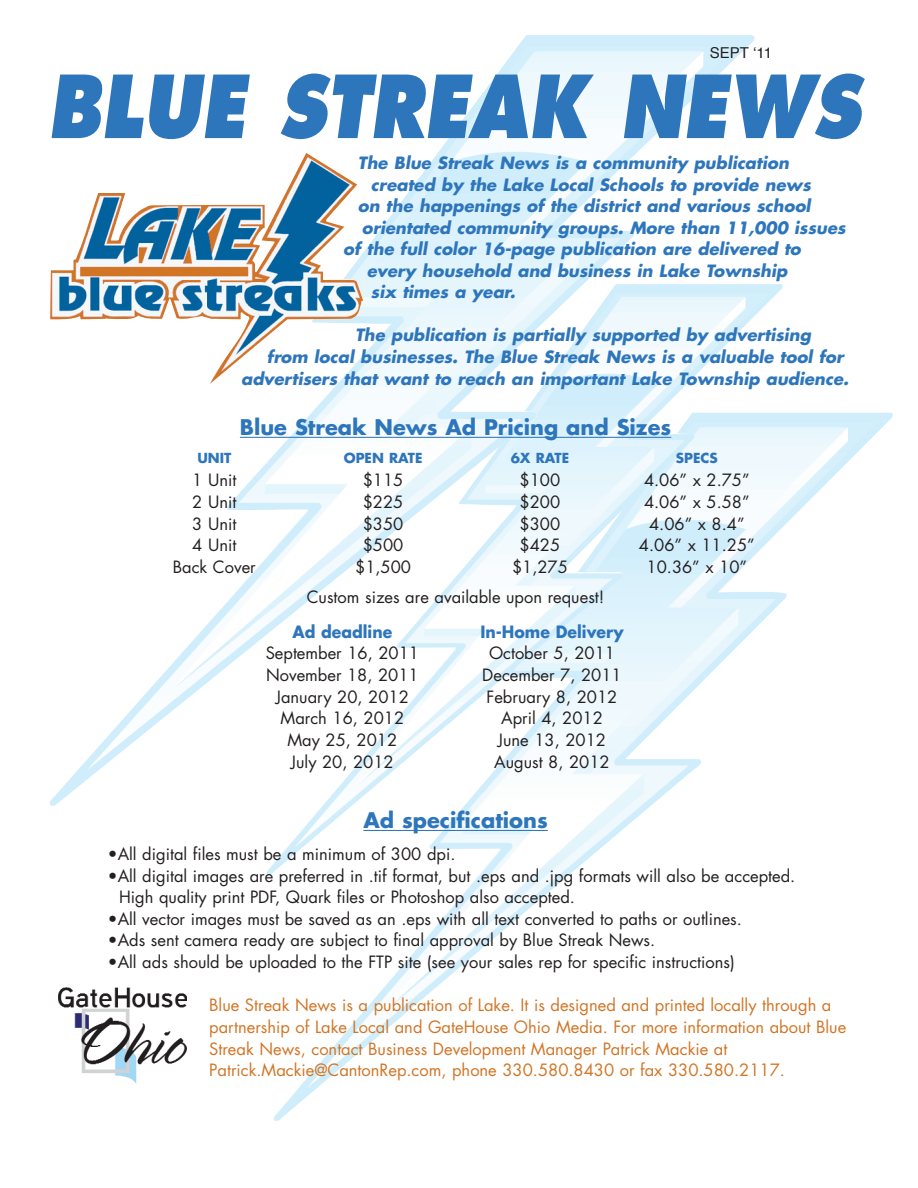
<style>
.page{position:relative;width:918px;height:1188px;background:#fff}
.page>*{position:absolute;margin:0;border:0;box-sizing:border-box;transform-origin:0 0}
.t1{font:800 84.3px "Futura";color:#2e76bc;scale:.85 1}
.t2{font:700 21px "Futura";color:#2e76bc}
.t3{font:16.5px/21.6px "Futura";color:#231f20}
.t4{font:italic 700 16.5px "Futura";color:#2e76bc}
.t5{font:16.5px/21.6px "Futura";color:#d17525}
.t6{font:700 16.5px "Futura";color:#2e76bc;scale:.95 1}
.t7{font:15px "Helvetica";color:#231f20}
.t8{font:700 13.5px "Futura";color:#2e76bc}
</style>
<div class="page">
<img style="left:274px;top:413px;width:619px;height:708px">
<img style="left:267px;top:284px;width:516px;height:590px">
<img style="left:50px;top:35px;width:705px;height:771px">
<hr style="left:240px;top:437px;width:431px;height:1px;background:#2e76bc">
<hr style="left:363px;top:830px;width:185px;height:1px;background:#2e76bc">
<img style="left:59px;top:988px;width:127px;height:95px">
<img style="left:50px;top:153px;width:313px;height:231px">
<p class="t7" style="left:710px;top:47px;width:64px">SEPT ‘11</p>
<h1 class="t1" style="left:47px;top:70px;width:972px">BLUE STREAK NEWS</h1>
<p class="t4" style="left:358px;top:156px;width:435px">The Blue Streak News is a community publication</p>
<p class="t4" style="left:371px;top:177px;width:444px">created by the Lake Local Schools to provide news</p>
<p class="t4" style="left:358px;top:199px;width:457px">on the happenings of the district and various school</p>
<p class="t4" style="left:362px;top:220px;width:488px">orientated community groups. More than 11,000 issues</p>
<p class="t4" style="left:343px;top:242px;width:462px">of the full color 16-page publication are delivered to</p>
<p class="t4" style="left:367px;top:263px;width:425px">every household and business in Lake Township</p>
<p class="t4" style="left:371px;top:285px;width:149px">six times a year.</p>
<p class="t4" style="left:355px;top:328px;width:460px">The publication is partially supported by advertising</p>
<p class="t4" style="left:267px;top:349px;width:581px">from local businesses. The Blue Streak News is a valuable tool for</p>
<p class="t4" style="left:241px;top:372px;width:612px">advertisers that want to reach an important Lake Township audience.</p>
<p class="t2" style="left:240px;top:418px;width:433px">Blue Streak News Ad Pricing and Sizes</p>
<p class="t8" style="left:197px;top:451px;width:35px">UNIT</p>
<p class="t8" style="left:344px;top:451px;width:80px">OPEN RATE</p>
<p class="t8" style="left:511px;top:451px;width:60px">6X RATE</p>
<p class="t8" style="left:676px;top:451px;width:43px">SPECS</p>
<p class="t3" style="left:192px;top:471px;width:46px">1 Unit</p>
<p class="t3" style="left:363px;top:471px;width:42px">$115</p>
<p class="t3" style="left:520px;top:471px;width:42px">$100</p>
<p class="t3" style="left:644px;top:471px;width:107px">4.06” x 2.75”</p>
<p class="t3" style="left:192px;top:492px;width:46px">2 Unit</p>
<p class="t3" style="left:363px;top:492px;width:42px">$225</p>
<p class="t3" style="left:520px;top:492px;width:42px">$200</p>
<p class="t3" style="left:644px;top:492px;width:107px">4.06” x 5.58”</p>
<p class="t3" style="left:192px;top:514px;width:46px">3 Unit</p>
<p class="t3" style="left:363px;top:514px;width:42px">$350</p>
<p class="t3" style="left:520px;top:514px;width:42px">$300</p>
<p class="t3" style="left:649px;top:514px;width:97px">4.06” x 8.4”</p>
<p class="t3" style="left:192px;top:536px;width:46px">4 Unit</p>
<p class="t3" style="left:363px;top:536px;width:42px">$500</p>
<p class="t3" style="left:520px;top:536px;width:42px">$425</p>
<p class="t3" style="left:639px;top:536px;width:117px">4.06” x 11.25”</p>
<p class="t3" style="left:173px;top:557px;width:84px">Back Cover</p>
<p class="t3" style="left:355px;top:557px;width:57px">$1,500</p>
<p class="t3" style="left:512px;top:557px;width:57px">$1,275</p>
<p class="t3" style="left:647px;top:557px;width:102px">10.36” x 10”</p>
<p class="t3" style="left:307px;top:587px;width:299px">Custom sizes are available upon request!</p>
<p class="t6" style="left:292px;top:624px;width:107px">Ad deadline</p>
<p class="t6" style="left:480px;top:624px;width:152px">In-Home Delivery</p>
<p class="t3" style="left:266px;top:644px;width:155px">September 16, 2011</p>
<p class="t3" style="left:489px;top:644px;width:127px">October 5, 2011</p>
<p class="t3" style="left:266px;top:665px;width:154px">November 18, 2011</p>
<p class="t3" style="left:482px;top:665px;width:141px">December 7, 2011</p>
<p class="t3" style="left:276px;top:687px;width:135px">January 20, 2012</p>
<p class="t3" style="left:487px;top:687px;width:132px">February 8, 2012</p>
<p class="t3" style="left:281px;top:709px;width:125px">March 16, 2012</p>
<p class="t3" style="left:501px;top:709px;width:103px">April 4, 2012</p>
<p class="t3" style="left:288px;top:730px;width:111px">May 25, 2012</p>
<p class="t3" style="left:498px;top:730px;width:110px">June 13, 2012</p>
<p class="t3" style="left:291px;top:752px;width:104px">July 20, 2012</p>
<p class="t3" style="left:494px;top:752px;width:117px">August 8, 2012</p>
<p class="t2" style="left:363px;top:811px;width:186px">Ad specifications</p>
<p class="t3" style="left:108px;top:844px;width:349px">•All digital files must be a minimum of 300 dpi.</p>
<p class="t3" style="left:119px;top:866px;width:678px;text-indent:-11px">•All digital images are preferred in .tif format, but .eps and .jpg formats will also be accepted.<br>High quality print PDF, Quark files or Photoshop also accepted.</p>
<p class="t3" style="left:108px;top:909px;width:636px">•All vector images must be saved as an .eps with all text converted to paths or outlines.</p>
<p class="t3" style="left:108px;top:931px;width:549px">•Ads sent camera ready are subject to final approval by Blue Streak News.</p>
<p class="t3" style="left:108px;top:953px;width:628px">•All ads should be uploaded to the FTP site (see your sales rep for specific instructions)</p>
<p class="t5" style="left:209px;top:996px;width:638px">Blue Streak News is a publication of Lake. It is designed and printed locally through a partnership of Lake Local and GateHouse Ohio Media. For more information about Blue Streak News, contact Business Development Manager Patrick Mackie at Patrick.Mackie@CantonRep.com, phone 330.580.8430 or fax 330.580.2117.</p>
</div>
